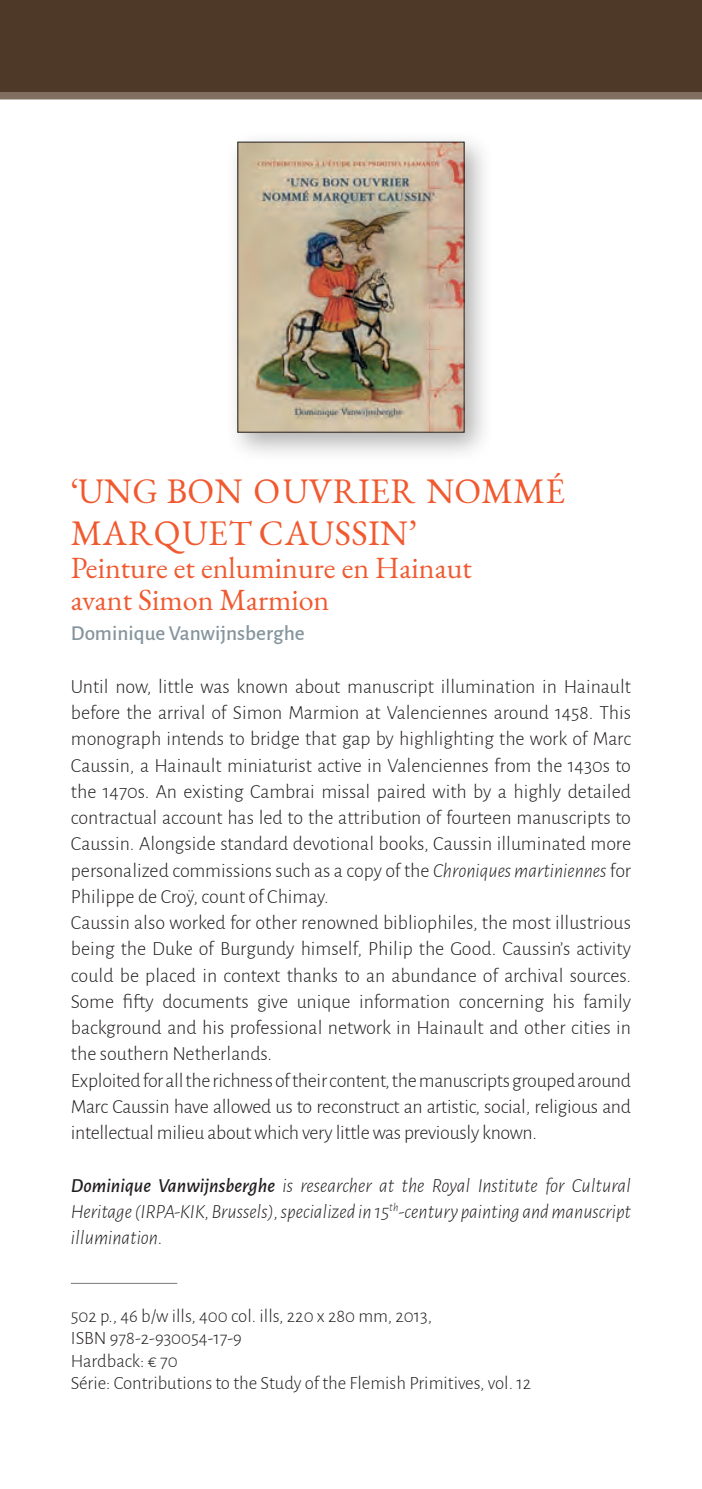
<style>
.page{position:relative;width:702px;height:1489px;background:#fff}
.page>*{position:absolute;margin:0;border:0;box-sizing:border-box;transform-origin:0 0}
.t1{font:35px/42px "EB Garamond";letter-spacing:.01em;color:#f1592f}
.t2{font:30px "EB Garamond";color:#f1592f}
.t3{font:500 21.25px "Alegreya Sans";color:#86959d}
.t4{font:300 20px/26.2px "Alegreya Sans";color:#231f20;text-align:justify}
.t5{font:italic 300 20px/26.2px "Alegreya Sans";color:#231f20;text-align:justify}
.t6{font:300 18.75px "Alegreya Sans";color:#231f20}
.s1{font-style:italic}
.s2{font-weight:500}
</style>
<div class="page">
<div style="left:0;top:0;width:702px;height:92px;background:#4e3827"></div>
<div style="left:0;top:92px;width:702px;height:7px;background:#806f5e"></div>
<div style="left:225px;top:130px;width:269px;height:333px;background:#231f20;opacity:.35"></div>
<img style="left:239px;top:144px;width:223px;height:286px">
<hr style="left:71px;top:1282px;width:106px;height:1px;background:#76787b">
<p class="t1" style="left:71px;top:470px;width:495px">‘UNG BON OUVRIER NOMMÉ<br>MARQUET CAUSSIN’</p>
<p class="t2" style="left:71px;top:548px;width:402px">Peinture et enluminure en Hainaut</p>
<p class="t2" style="left:71px;top:580px;width:260px">avant Simon Marmion</p>
<p class="t3" style="left:71px;top:618px;width:235px">Dominique Vanwijnsberghe</p>
<p class="t4" style="left:71px;top:672px;width:561px">Until now, little was known about manuscript illumination in Hainault before the arrival of Simon Marmion at Valenciennes around 1458. This monograph intends to bridge that gap by highlighting the work of Marc Caussin, a Hainault miniaturist active in Valenciennes from the 1430s to the 1470s. An existing Cambrai missal paired with by a highly detailed contractual account has led to the attribution of fourteen manuscripts to Caussin. Alongside standard devotional books, Caussin illuminated more personalized commissions such as a copy of the <span class="s1">Chroniques martiniennes</span> for Philippe de Croÿ, count of Chimay.</p>
<p class="t4" style="left:71px;top:908px;width:561px">Caussin also worked for other renowned bibliophiles, the most illustrious being the Duke of Burgundy himself, Philip the Good. Caussin’s activity could be placed in context thanks to an abundance of archival sources.<br>Some fifty documents give unique information concerning his family background and his professional network in Hainault and other cities in the southern Netherlands.</p>
<p class="t4" style="left:71px;top:1066px;width:561px">Exploited for all the richness of their content, the manuscripts grouped around Marc Caussin have allowed us to reconstruct an artistic, social, religious and intellectual milieu about which very little was previously known.</p>
<p class="t5" style="left:71px;top:1171px;width:561px"><span class="s2">Dominique Vanwijnsberghe</span> is researcher at the Royal Institute for Cultural Heritage (IRPA-KIK, Brussels), specialized in 15<sup>th</sup>-century painting and manuscript illumination.</p>
<p class="t6" style="left:71px;top:1303px;width:362px">502 p., 46 b/w ills, 400 col. ills, 220 x 280 mm, 2013,</p>
<p class="t6" style="left:71px;top:1325px;width:173px">ISBN 978-2-930054-17-9</p>
<p class="t6" style="left:71px;top:1348px;width:108px">Hardback: € 70</p>
<p class="t6" style="left:71px;top:1370px;width:461px">Série: Contributions to the Study of the Flemish Primitives, vol. 12</p>
</div>
